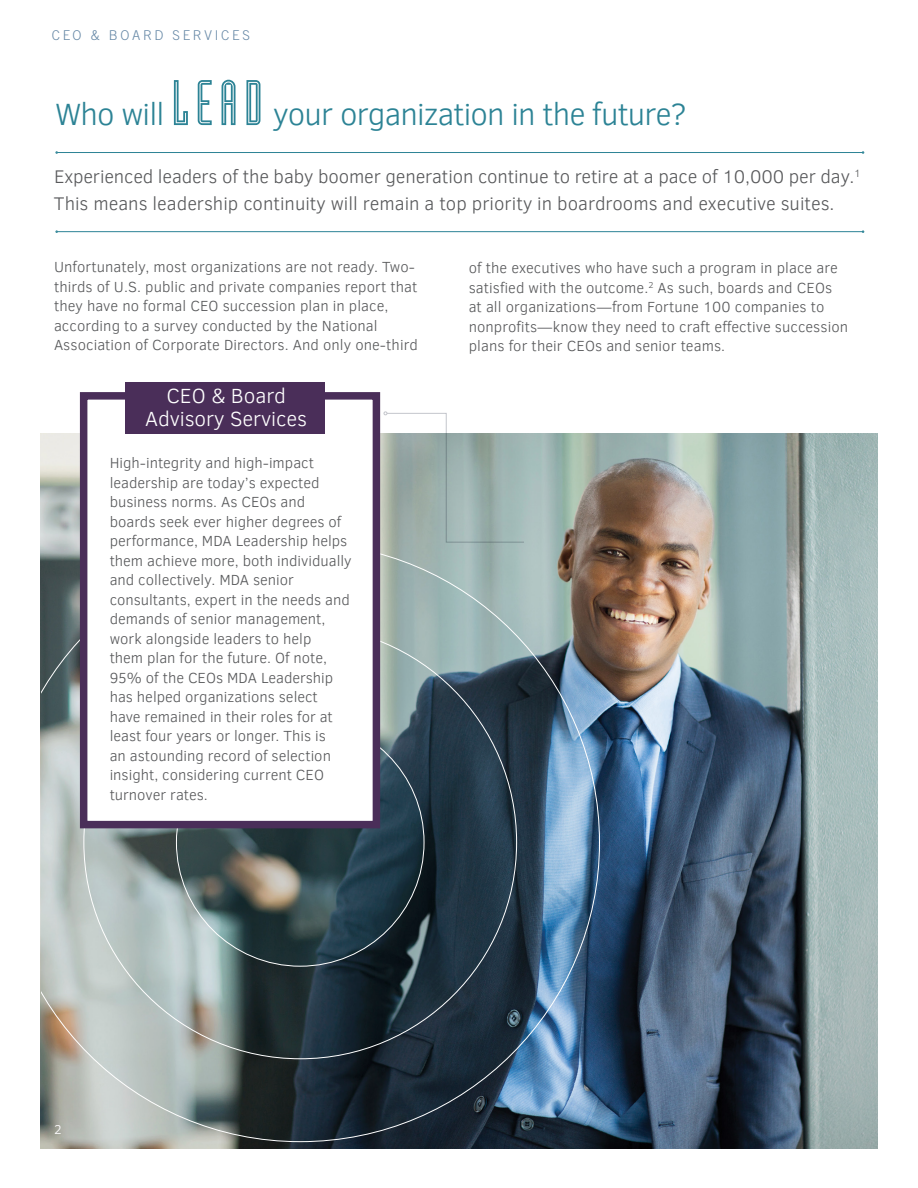
<style>
.page{position:relative;width:918px;height:1188px;background:#fff}
.page>*{position:absolute;margin:0;border:0;box-sizing:border-box;transform-origin:0 0}
.t1{font:300 31.5px "Clear Sans";letter-spacing:-.025em;color:#2c8395}
.t2{font:300 21px/23.2px "Clear Sans";letter-spacing:-.005em;color:#fff;text-align:center}
.t3{font:300 18.75px/27px "Clear Sans";letter-spacing:-.01em;color:#58595b}
.t4{font:300 15px/19.5px "Clear Sans";color:#58595b}
.t5{font:300 13.5px "Trade Gothic";letter-spacing:.195em;color:#6789a7}
.t6{font:300 13.2px "Clear Sans";color:#fff}
.s1{font-family:"Industria Inline";font-weight:400;font-size:63px}
</style>
<div class="page">
<img style="left:40px;top:433px;width:838px;height:715px">
<img style="left:41px;top:543px;width:559px;height:599px">
<svg style="left:76px;top:392px;width:308px;height:440px"></svg>
<svg style="left:384px;top:411px;width:141px;height:132px"></svg>
<div style="left:125px;top:382px;width:200px;height:52px;background:#4a2e59"></div>
<hr style="left:57px;top:152px;width:805px;height:1px;background:#2c8395">
<hr style="left:57px;top:231px;width:805px;height:1px;background:#2c8395">
<p class="t5" style="left:52px;top:27px;width:200px">CEO &amp; BOARD SERVICES</p>
<h1 class="t1" style="left:55px;top:93px;width:633px">Who will <span class="s1">LEAD</span> your organization in the future?</h1>
<p class="t3" style="left:54px;top:163px;width:809px">Experienced leaders of the baby boomer generation continue to retire at a pace of 10,000 per day.<sup>1<br></sup>This means leadership continuity will remain a top priority in boardrooms and executive suites.</p>
<p class="t4" style="left:54px;top:257px;width:365px">Unfortunately, most organizations are not ready. Two&shy;thirds of U.S. public and private companies report that they have no formal CEO succession plan in place, according to a survey conducted by the National Association of Corporate Directors. And only one-third</p>
<p class="t4" style="left:469px;top:258px;width:381px">of the executives who have such a program in place are satisfied with the outcome.<sup>2</sup> As such, boards and CEOs at all organizations—from Fortune 100 companies to nonprofits—know they need to craft effective succession plans for their CEOs and senior teams.</p>
<h2 class="t2" style="left:145px;top:384px;width:163px">CEO &amp; Board<br>Advisory Services</h2>
<p class="t4" style="left:110px;top:453px;width:244px">High-integrity and high-impact leadership are today’s expected business norms. As CEOs and boards seek ever higher degrees of performance, MDA Leadership helps them achieve more, both individually and collectively. MDA senior consultants, expert in the needs and demands of senior management, work alongside leaders to help<br>them plan for the future. Of note,<br>95% of the CEOs MDA Leadership has helped organizations select have remained in their roles for at least four years or longer. This is<br>an astounding record of selection insight, considering current CEO turnover rates.</p>
<p class="t6" style="left:54px;top:1121px;width:9px">2</p>
</div>
